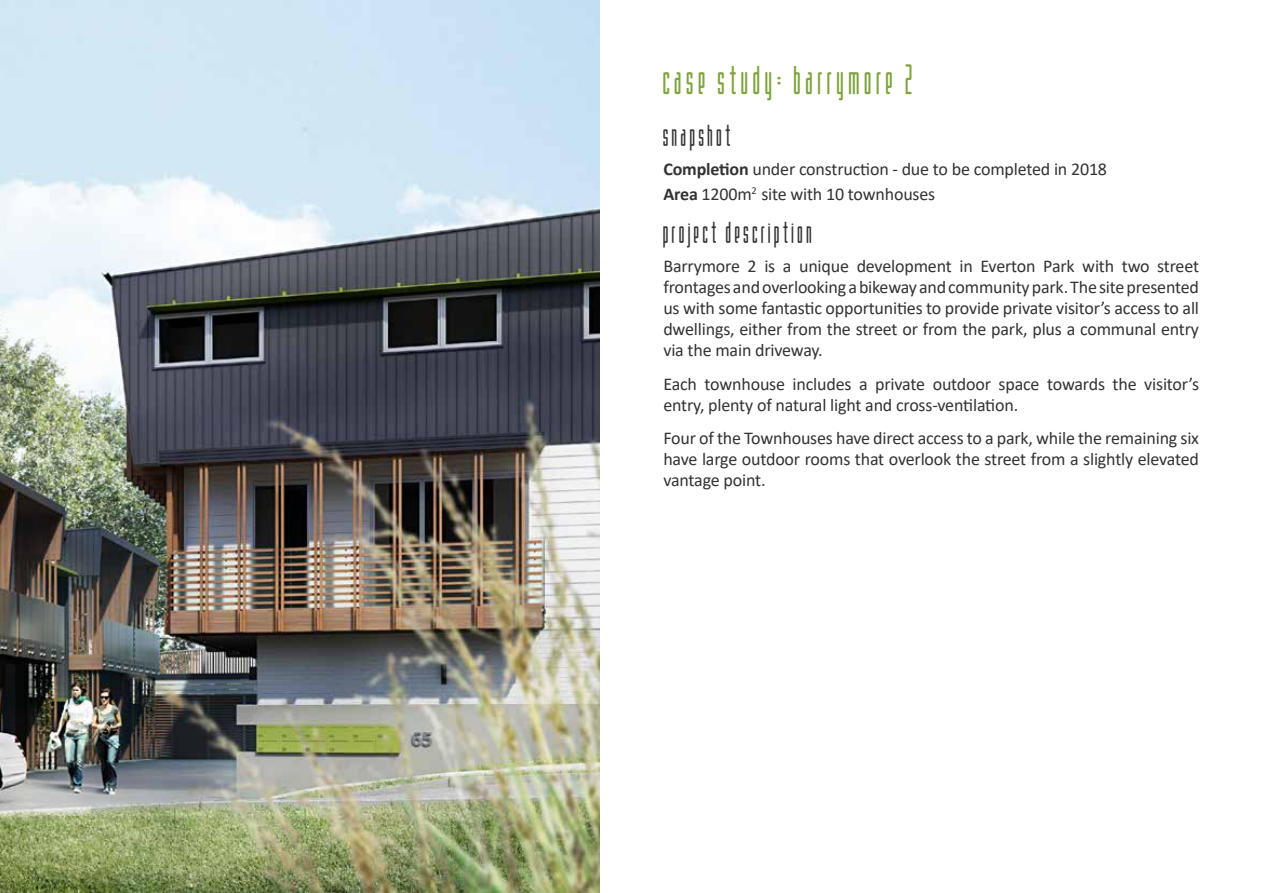
<style>
.page{position:relative;width:1263px;height:893px;background:#fff}
.page>*{position:absolute;margin:0;border:0;box-sizing:border-box;transform-origin:0 0}
.t1{font:36px "Fake Plastic";letter-spacing:.1em;color:#7fa43e}
.t2{font:27px "Fake Plastic";letter-spacing:.1em;color:#333334}
.t3{font:18px/21px "Calibri";letter-spacing:-.01em;color:#333334}
.s1{font-weight:700}
</style>
<div class="page">
<img style="left:1px;top:0;width:599px;height:893px">
<hr style="left:0;top:0;width:1px;height:893px;background:#414042">
<h1 class="t1" style="left:663px;top:64px;width:252px">case study: barrymore 2</h1>
<h2 class="t2" style="left:663px;top:124px;width:70px">snapshot</h2>
<p class="t3" style="left:663px;top:156px;width:445px;line-height:25.2px"><span class="s1">Completion</span> under construction - due to be completed in 2018<br><span class="s1">Area</span> 1200m<sup>2</sup> site with 10 townhouses</p>
<h2 class="t2" style="left:663px;top:221px;width:151px">project description</h2>
<p class="t3" style="left:663px;top:255px;width:537px;text-align:justify">Barrymore 2 is a unique development in Everton Park with two street frontages and overlooking a bikeway and community park. The site presented us with some fantastic opportunities to provide private visitor’s access to all dwellings, either from the street or from the park, plus a communal entry via the main driveway.</p>
<p class="t3" style="left:663px;top:373px;width:537px">Each townhouse includes a private outdoor space towards the visitor’s entry, plenty of natural light and cross-ventilation.</p>
<p class="t3" style="left:663px;top:427px;width:537px;text-align:justify">Four of the Townhouses have direct access to a park, while the remaining six have large outdoor rooms that overlook the street from a slightly elevated vantage point.</p>
</div>
